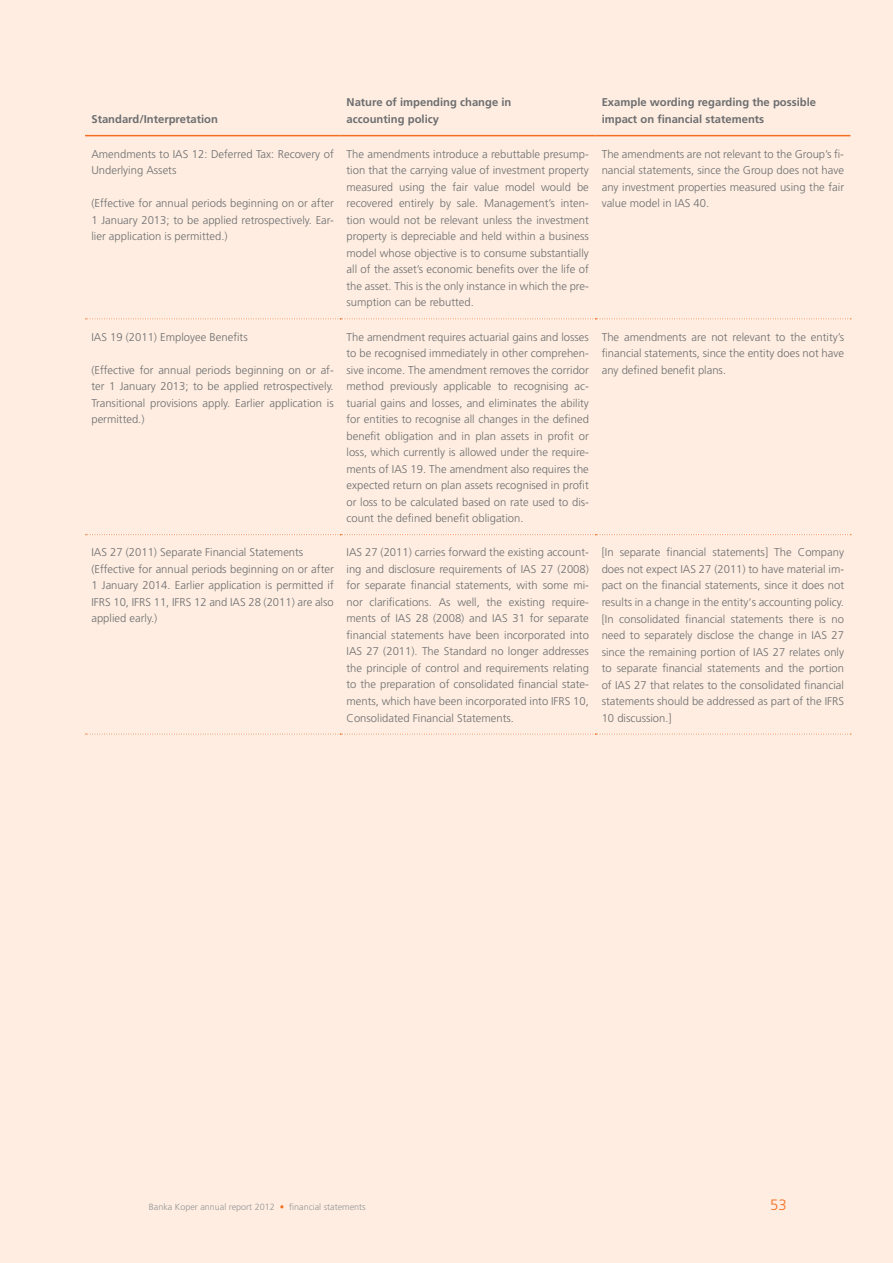
<style>
.page{position:relative;width:893px;height:1263px;background:#feede0}
.page>*{position:absolute;margin:0;border:0;box-sizing:border-box;transform-origin:0 0}
.t1{font:300 15px "Frutiger CE";color:#f36f21}
.t2{font:300 11.25px/16.5px "Frutiger CE";color:#6d6e71;text-align:justify}
.t3{font:700 11.25px/16.5px "Frutiger CE";color:#6d6e71}
.t4{font:300 9px "Frutiger CE";color:#939598}
.s1{color:#f36f21}
</style>
<div class="page">
<svg style="left:85px;top:534px;width:766px;height:1px"></svg>
<hr style="left:85px;top:135px;width:255px;height:1px;background:#f36f21">
<hr style="left:340px;top:135px;width:255px;height:1px;background:#f36f21">
<hr style="left:595px;top:135px;width:255px;height:1px;background:#f36f21">
<svg style="left:85px;top:318px;width:766px;height:1px"></svg>
<svg style="left:85px;top:734px;width:766px;height:1px"></svg>
<p class="t3" style="left:91px;top:111px;width:128px">Standard/Interpretation</p>
<p class="t2" style="left:91px;top:145px;width:244px">Amendments to IAS 12: Deferred Tax: Recovery of<br>Underlying Assets</p>
<p class="t2" style="left:91px;top:195px;width:244px">(Effective for annual periods beginning on or after 1 January 2013; to be applied retrospectively. Ear&shy;lier application is permitted.)</p>
<p class="t2" style="left:91px;top:328px;width:158px">IAS 19 (2011) Employee Benefits</p>
<p class="t2" style="left:91px;top:361px;width:244px">(Effective for annual periods beginning on or af&shy;ter 1 January 2013; to be applied retrospectively.<br>Transitional provisions apply. Earlier application is permitted.)</p>
<p class="t3" style="left:347px;top:94px;width:166px">Nature of impending change in accounting policy</p>
<p class="t3" style="left:602px;top:94px;width:216px">Example wording regarding the possible impact on financial statements</p>
<p class="t2" style="left:347px;top:145px;width:244px">The amendments introduce a rebuttable presump&shy;tion that the carrying value of investment property measured using the fair value model would be recovered entirely by sale. Management’s inten&shy;tion would not be relevant unless the investment property is depreciable and held within a business model whose objective is to consume substantially all of the asset’s economic benefits over the life of the asset. This is the only instance in which the pre&shy;sumption can be rebutted.</p>
<p class="t2" style="left:602px;top:145px;width:244px">The amendments are not relevant to the Group’s fi&shy;nancial statements, since the Group does not have any investment properties measured using the fair value model in IAS 40.</p>
<p class="t2" style="left:347px;top:328px;width:244px">The amendment requires actuarial gains and losses to be recognised immediately in other comprehen&shy;sive income. The amendment removes the corridor method previously applicable to recognising ac&shy;tuarial gains and losses, and eliminates the ability for entities to recognise all changes in the defined benefit obligation and in plan assets in profit or loss, which currently is allowed under the require&shy;ments of IAS 19. The amendment also requires the expected return on plan assets recognised in profit or loss to be calculated based on rate used to dis&shy;count the defined benefit obligation.</p>
<p class="t2" style="left:602px;top:328px;width:244px">The amendments are not relevant to the entity’s financial statements, since the entity does not have any defined benefit plans.</p>
<p class="t2" style="left:91px;top:544px;width:244px;text-align:left">IAS 27 (2011) Separate Financial Statements (Effective for annual periods beginning on or after 1 January 2014. Earlier application is permitted if IFRS 10, IFRS 11, IFRS 12 and IAS 28 (2011) are also applied early.)</p>
<p class="t2" style="left:347px;top:544px;width:244px">IAS 27 (2011) carries forward the existing account&shy;ing and disclosure requirements of IAS 27 (2008) for separate financial statements, with some mi&shy;nor clarifications. As well, the existing require&shy;ments of IAS 28 (2008) and IAS 31 for separate financial statements have been incorporated into IAS 27 (2011). The Standard no longer addresses the principle of control and requirements relating to the preparation of consolidated financial state&shy;ments, which have been incorporated into IFRS 10, Consolidated Financial Statements.</p>
<p class="t2" style="left:602px;top:544px;width:244px">[In separate financial statements] The Company does not expect IAS 27 (2011) to have material im&shy;pact on the financial statements, since it does not results in a change in the entity‘s accounting policy. [In consolidated financial statements there is no need to separately disclose the change in IAS 27 since the remaining portion of IAS 27 relates only to separate financial statements and the portion of IAS 27 that relates to the consolidated financial statements should be addressed as part of the IFRS 10 discussion.]</p>
<p class="t4" style="left:149px;top:1202px;width:218px">Banka Koper annual report 2012 <span class="s1">•</span> financial statements</p>
<h1 class="t1" style="left:770px;top:1196px;width:18px">53</h1>
</div>
